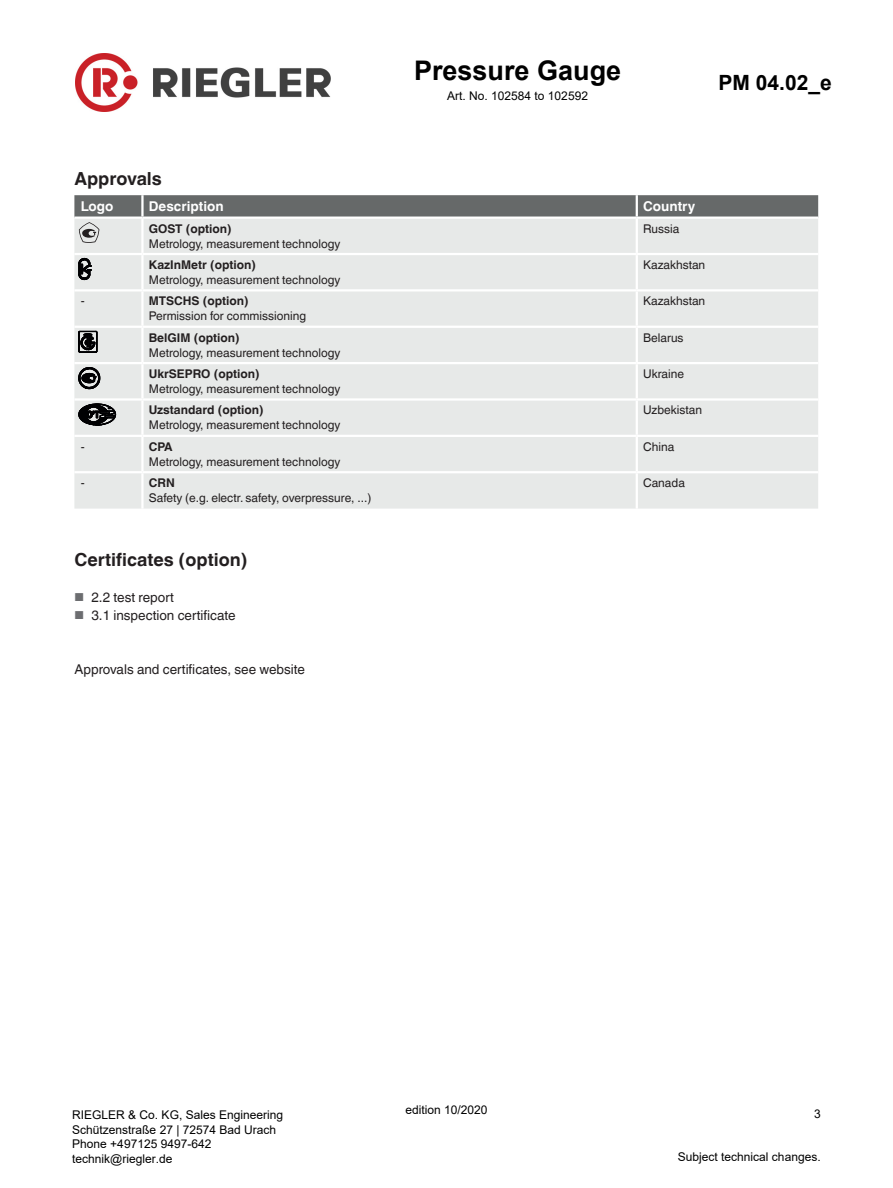
<style>
.page{position:relative;width:893px;height:1188px;background:#fff}
.page>*{position:absolute;margin:0;border:0;box-sizing:border-box;transform-origin:0 0}
.t1{font:700 27px "Arial";color:#000}
.t2{font:700 21px "Arial";color:#000}
.t3{font:700 18px "Helvetica World";color:#231f20}
.t4{font:13.5px "Helvetica World";color:#231f20}
.t5{font:700 13.5px "Helvetica World";color:#fff}
.t6{font:12px "Helvetica World";color:#231f20}
.t7{font:12px/14.4px "Arial";color:#000}
.t8{font:700 12px "Helvetica World";color:#231f20}
.s1{font-size:11.55px;color:#6c6d70}
</style>
<div class="page">
<div style="left:74px;top:243px;width:744px;height:266px;background:#e7e9e8"></div>
<hr style="left:142px;top:253px;width:495px;height:2px;background:#fff">
<hr style="left:142px;top:435px;width:495px;height:2px;background:#fff">
<hr style="left:142px;top:471px;width:495px;height:2px;background:#fff">
<hr style="left:141px;top:255px;width:3px;height:34px;background:#fff">
<hr style="left:636px;top:255px;width:2px;height:34px;background:#fff">
<hr style="left:141px;top:328px;width:3px;height:34px;background:#fff">
<hr style="left:636px;top:328px;width:2px;height:34px;background:#fff">
<hr style="left:141px;top:437px;width:3px;height:34px;background:#fff">
<hr style="left:636px;top:437px;width:2px;height:34px;background:#fff">
<hr style="left:142px;top:362px;width:495px;height:2px;background:#fff">
<hr style="left:141px;top:364px;width:3px;height:34px;background:#fff">
<hr style="left:637px;top:362px;width:181px;height:2px;background:#fff">
<hr style="left:636px;top:364px;width:2px;height:34px;background:#fff">
<hr style="left:142px;top:398px;width:495px;height:3px;background:#fff">
<hr style="left:637px;top:398px;width:181px;height:3px;background:#fff">
<hr style="left:74px;top:362px;width:68px;height:2px;background:#fff">
<hr style="left:74px;top:398px;width:68px;height:3px;background:#fff">
<hr style="left:74px;top:326px;width:68px;height:2px;background:#fff">
<hr style="left:142px;top:326px;width:495px;height:2px;background:#fff">
<hr style="left:637px;top:326px;width:181px;height:2px;background:#fff">
<hr style="left:74px;top:289px;width:68px;height:3px;background:#fff">
<hr style="left:142px;top:289px;width:495px;height:3px;background:#fff">
<hr style="left:141px;top:292px;width:3px;height:34px;background:#fff">
<hr style="left:637px;top:289px;width:181px;height:3px;background:#fff">
<hr style="left:636px;top:292px;width:2px;height:34px;background:#fff">
<hr style="left:141px;top:401px;width:3px;height:34px;background:#fff">
<hr style="left:636px;top:401px;width:2px;height:34px;background:#fff">
<hr style="left:74px;top:253px;width:68px;height:2px;background:#fff">
<hr style="left:74px;top:435px;width:68px;height:2px;background:#fff">
<hr style="left:637px;top:253px;width:181px;height:2px;background:#fff">
<hr style="left:637px;top:435px;width:181px;height:2px;background:#fff">
<hr style="left:637px;top:471px;width:181px;height:2px;background:#fff">
<hr style="left:74px;top:471px;width:68px;height:2px;background:#fff">
<hr style="left:636px;top:219px;width:2px;height:34px;background:#fff">
<hr style="left:636px;top:473px;width:2px;height:36px;background:#fff">
<hr style="left:141px;top:219px;width:3px;height:34px;background:#fff">
<hr style="left:141px;top:473px;width:3px;height:36px;background:#fff">
<svg style="left:74px;top:195px;width:744px;height:48px;background:#aeb0b0"></svg>
<svg style="left:79px;top:258px;width:12px;height:22px"></svg>
<svg style="left:79px;top:331px;width:18px;height:22px"></svg>
<svg style="left:79px;top:367px;width:21px;height:22px"></svg>
<svg style="left:79px;top:404px;width:37px;height:21px"></svg>
<img style="left:75px;top:53px;width:256px;height:59px">
<h1 class="t1" style="left:414px;top:51px;width:209px">Pressure Gauge</h1>
<p class="t7" style="left:447px;top:89px;width:142px">Art. No. 102584 to 102592</p>
<h2 class="t2" style="left:718px;top:67px;width:115px">PM 04.02_e</h2>
<h3 class="t3" style="left:74px;top:168px;width:89px">Approvals</h3>
<p class="t5" style="left:81px;top:199px;width:34px">Logo</p>
<p class="t5" style="left:149px;top:199px;width:76px">Description</p>
<p class="t5" style="left:643px;top:199px;width:54px">Country</p>
<p class="t8" style="left:149px;top:221px;width:84px">GOST (option)</p>
<p class="t6" style="left:149px;top:236px;width:193px">Metrology, measurement technology</p>
<p class="t6" style="left:643px;top:221px;width:38px">Russia</p>
<p class="t8" style="left:149px;top:258px;width:109px">KazInMetr (option)</p>
<p class="t6" style="left:149px;top:273px;width:193px">Metrology, measurement technology</p>
<p class="t6" style="left:643px;top:258px;width:64px">Kazakhstan</p>
<p class="t6" style="left:81px;top:294px;width:5px">-</p>
<p class="t8" style="left:149px;top:294px;width:101px">MTSCHS (option)</p>
<p class="t6" style="left:149px;top:309px;width:159px">Permission for commissioning</p>
<p class="t6" style="left:643px;top:294px;width:64px">Kazakhstan</p>
<p class="t8" style="left:149px;top:331px;width:92px">BelGIM (option)</p>
<p class="t6" style="left:149px;top:346px;width:193px">Metrology, measurement technology</p>
<p class="t6" style="left:643px;top:331px;width:42px">Belarus</p>
<p class="t8" style="left:149px;top:367px;width:112px">UkrSEPRO (option)</p>
<p class="t6" style="left:149px;top:382px;width:193px">Metrology, measurement technology</p>
<p class="t6" style="left:643px;top:367px;width:42px">Ukraine</p>
<p class="t8" style="left:149px;top:403px;width:116px">Uzstandard (option)</p>
<p class="t6" style="left:149px;top:418px;width:193px">Metrology, measurement technology</p>
<p class="t6" style="left:643px;top:403px;width:60px">Uzbekistan</p>
<p class="t6" style="left:81px;top:440px;width:5px">-</p>
<p class="t8" style="left:149px;top:440px;width:25px">CPA</p>
<p class="t6" style="left:149px;top:455px;width:193px">Metrology, measurement technology</p>
<p class="t6" style="left:643px;top:440px;width:33px">China</p>
<p class="t6" style="left:81px;top:476px;width:5px">-</p>
<p class="t8" style="left:149px;top:476px;width:27px">CRN</p>
<p class="t6" style="left:149px;top:491px;width:224px">Safety (e.g. electr. safety, overpressure, ...)</p>
<p class="t6" style="left:643px;top:476px;width:43px">Canada</p>
<h3 class="t3" style="left:74px;top:549px;width:175px">Certificates (option)</h3>
<p class="t4" style="left:74px;top:589px;width:101px"><span class="s1">■</span> 2.2 test report</p>
<p class="t4" style="left:74px;top:607px;width:163px"><span class="s1">■</span> 3.1 inspection certificate</p>
<p class="t4" style="left:74px;top:661px;width:232px">Approvals and certificates, see website</p>
<p class="t7" style="left:72px;top:1108px;width:212px">RIEGLER &amp; Co. KG, Sales Engineering<br>Schützenstraße 27 | 72574 Bad Urach<br>Phone +497125 9497-642 technik@riegler.de</p>
<p class="t7" style="left:405px;top:1102px;width:84px">edition 10/2020</p>
<p class="t7" style="left:814px;top:1106px;width:8px">3</p>
<p class="t7" style="left:678px;top:1150px;width:144px">Subject technical changes.</p>
</div>
